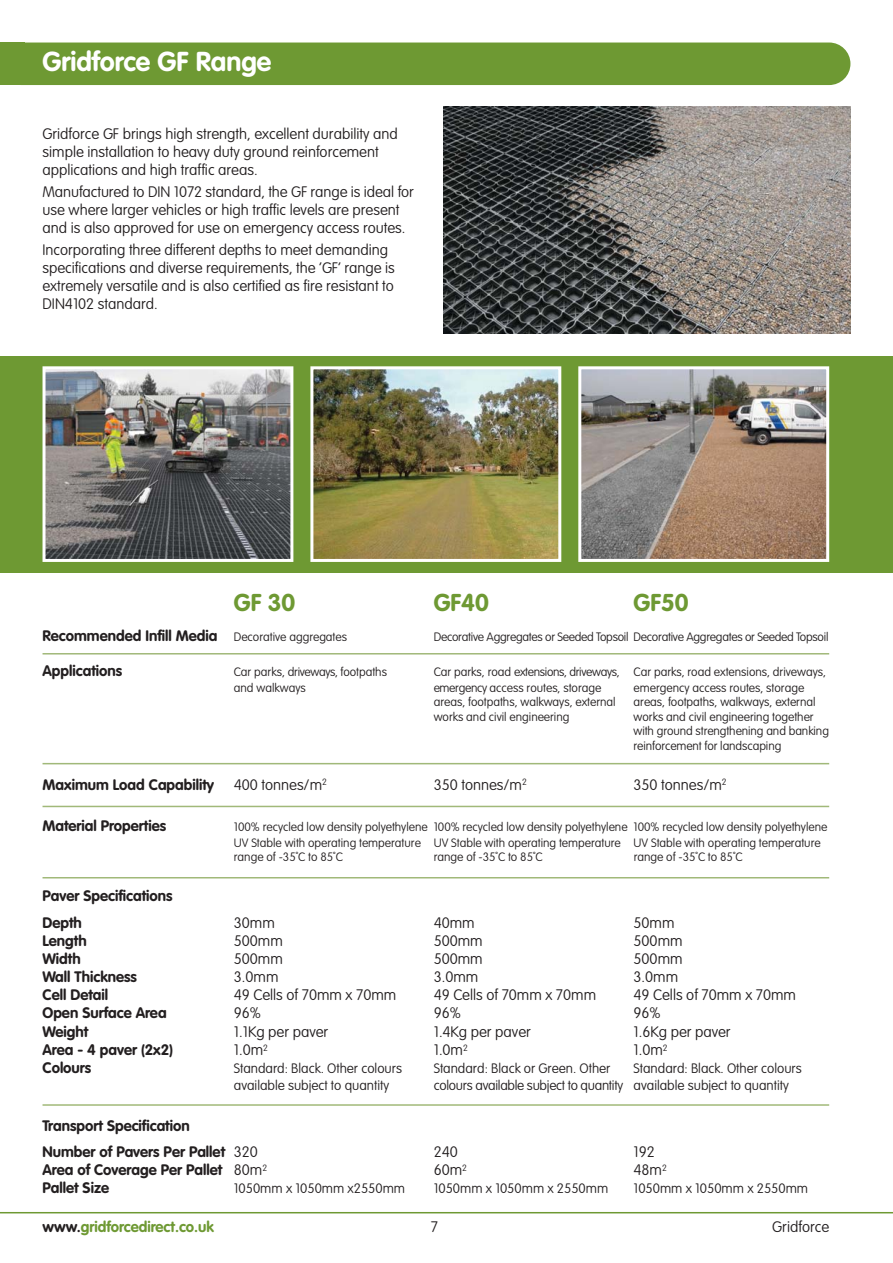
<style>
.page{position:relative;width:893px;height:1263px;background:#fff}
.page>*{position:absolute;margin:0;border:0;box-sizing:border-box;transform-origin:0 0}
.t1{font:700 27px "VAG Rounded";color:#fff}
.t2{font:700 24px "VAG Rounded";color:#6e9933}
.t3{font:100 15px/18px "VAG Rounded";color:#231f20}
.t4{font:700 15px/26.5px "VAG Rounded";color:#231f20}
.t5{font:700 15px "VAG Rounded";color:#6e9933}
.t6{font:100 13.5px "VAG Rounded";color:#231f20}
.t7{font:100 13.5px "VAG Rounded";letter-spacing:-.02em;color:#231f20}
.t8{font:100 12px/14.4px "VAG Rounded";color:#231f20}
.t9{font:100 12px "VAG Rounded";letter-spacing:-.02em;color:#231f20}
.s1{font-weight:100;font-size:12px}
.s2{font-weight:100}
.s3{color:#231f20}
</style>
<div class="page">
<div style="left:0;top:43px;width:25px;height:42px;background:#6e9933"></div>
<div style="left:0;top:43px;width:850px;height:42px;background:#6e9933;border-radius:21px"></div>
<hr style="left:0;top:1212px;width:893px;height:1px;background:#6e9933">
<div style="left:0;top:356px;width:893px;height:216px;background:#6e9933"></div>
<img style="left:443px;top:106px;width:407px;height:228px">
<img style="left:47px;top:370px;width:242px;height:188px">
<div style="left:43px;top:366px;width:250px;height:196px;border:3px solid #fff"></div>
<img style="left:314px;top:370px;width:243px;height:188px">
<div style="left:310px;top:366px;width:251px;height:196px;border:3px solid #fff"></div>
<img style="left:582px;top:370px;width:243px;height:188px">
<div style="left:578px;top:366px;width:251px;height:196px;border:3px solid #fff"></div>
<hr style="left:43px;top:653px;width:786px;height:1px;background:#a1b979">
<hr style="left:43px;top:763px;width:786px;height:1px;background:#a1b979">
<hr style="left:43px;top:806px;width:786px;height:1px;background:#a1b979">
<hr style="left:43px;top:877px;width:786px;height:1px;background:#a1b979">
<hr style="left:43px;top:1104px;width:786px;height:2px;background:#a1b979">
<h1 class="t1" style="left:43px;top:50px;width:230px">Gridforce GF Range</h1>
<p class="t3" style="left:43px;top:126px;width:357px">Gridforce GF brings high strength, excellent durability and simple installation to heavy duty ground reinforcement applications and high traffic areas.</p>
<p class="t3" style="left:43px;top:184px;width:373px">Manufactured to DIN 1072 standard, the GF range is ideal for use where larger vehicles or high traffic levels are present and is also approved for use on emergency access routes.</p>
<p class="t3" style="left:43px;top:242px;width:354px">Incorporating three different depths to meet demanding specifications and diverse requirements, the ‘GF’ range is extremely versatile and is also certified as fire resistant to DIN4102 standard.</p>
<h2 class="t2" style="left:234px;top:592px;width:63px">GF 30</h2>
<h2 class="t2" style="left:434px;top:592px;width:57px">GF40</h2>
<h2 class="t2" style="left:634px;top:592px;width:57px">GF50</h2>
<p class="t4" style="left:43px;top:624px;width:306px">Recommended Infill Media <span class="s1">Decorative aggregates</span></p>
<p class="t9" style="left:434px;top:632px;width:396px">Decorative Aggregates or Seeded Topsoil Decorative Aggregates or Seeded Topsoil</p>
<p class="t4" style="left:43px;top:659px;width:81px">Applications</p>
<p class="t8" style="left:234px;top:666px;width:155px">Car parks, driveways, footpaths</p>
<p class="t8" style="left:434px;top:666px;width:394px">Car parks, road extensions, driveways, Car parks, road extensions, driveways,</p>
<p class="t8" style="left:234px;top:681px;width:73px">and walkways</p>
<p class="t8" style="left:434px;top:681px;width:169px">emergency access routes, storage</p>
<p class="t8" style="left:634px;top:681px;width:172px">emergency access routes, storage</p>
<p class="t8" style="left:434px;top:696px;width:183px">areas, footpaths, walkways, external</p>
<p class="t8" style="left:634px;top:696px;width:183px">areas, footpaths, walkways, external</p>
<p class="t8" style="left:434px;top:710px;width:137px">works and civil engineering</p>
<p class="t8" style="left:634px;top:710px;width:197px">works and civil engineering together with ground strengthening and banking reinforcement for landscaping</p>
<p class="t4" style="left:43px;top:772px;width:173px">Maximum Load Capability</p>
<p class="t3" style="left:234px;top:776px;width:95px">400 tonnes/m<sup>2</sup></p>
<p class="t3" style="left:434px;top:776px;width:95px">350 tonnes/m<sup>2</sup></p>
<p class="t3" style="left:634px;top:776px;width:95px">350 tonnes/m<sup>2</sup></p>
<p class="t4" style="left:43px;top:814px;width:125px">Material Properties</p>
<p class="t8" style="left:234px;top:820px;width:595px;line-height:15.8px">100% recycled low density polyethylene 100% recycled low density polyethylene 100% recycled low density polyethylene<br>UV Stable with operating temperature UV Stable with operating temperature UV Stable with operating temperature</p>
<p class="t8" style="left:234px;top:850px;width:110px">range of -35˚C to 85˚C</p>
<p class="t8" style="left:434px;top:850px;width:110px">range of -35˚C to 85˚C</p>
<p class="t8" style="left:634px;top:850px;width:110px">range of -35˚C to 85˚C</p>
<p class="t4" style="left:43px;top:884px;width:132px">Paver Specifications<br>Depth</p>
<p class="t3" style="left:234px;top:914px;width:43px">30mm</p>
<p class="t3" style="left:434px;top:914px;width:43px">40mm</p>
<p class="t3" style="left:634px;top:914px;width:43px">50mm</p>
<p class="t4" style="left:43px;top:928px;width:46px">Length</p>
<p class="t3" style="left:234px;top:932px;width:51px">500mm</p>
<p class="t3" style="left:434px;top:932px;width:51px">500mm</p>
<p class="t3" style="left:634px;top:932px;width:51px">500mm</p>
<p class="t4" style="left:43px;top:946px;width:40px">Width</p>
<p class="t3" style="left:234px;top:950px;width:51px">500mm</p>
<p class="t3" style="left:434px;top:950px;width:51px">500mm</p>
<p class="t3" style="left:634px;top:950px;width:51px">500mm</p>
<p class="t4" style="left:43px;top:964px;width:96px">Wall Thickness</p>
<p class="t3" style="left:234px;top:968px;width:46px">3.0mm</p>
<p class="t3" style="left:434px;top:968px;width:46px">3.0mm</p>
<p class="t3" style="left:634px;top:968px;width:46px">3.0mm</p>
<p class="t4" style="left:43px;top:982px;width:67px">Cell Detail</p>
<p class="t3" style="left:234px;top:986px;width:164px">49 Cells of 70mm x 70mm</p>
<p class="t3" style="left:434px;top:986px;width:164px">49 Cells of 70mm x 70mm</p>
<p class="t3" style="left:634px;top:986px;width:164px">49 Cells of 70mm x 70mm</p>
<p class="t4" style="left:43px;top:1001px;width:126px">Open Surface Area</p>
<p class="t3" style="left:234px;top:1005px;width:29px">96%</p>
<p class="t3" style="left:434px;top:1005px;width:29px">96%</p>
<p class="t3" style="left:634px;top:1005px;width:29px">96%</p>
<p class="t4" style="left:43px;top:1020px;width:47px">Weight</p>
<p class="t3" style="left:234px;top:1024px;width:96px">1.1Kg per paver</p>
<p class="t3" style="left:434px;top:1024px;width:99px">1.4Kg per paver</p>
<p class="t3" style="left:634px;top:1024px;width:99px">1.6Kg per paver</p>
<p class="t4" style="left:43px;top:1038px;width:132px">Area - 4 paver (2x2)</p>
<p class="t3" style="left:234px;top:1042px;width:36px">1.0m<sup>2</sup></p>
<p class="t3" style="left:434px;top:1042px;width:36px">1.0m<sup>2</sup></p>
<p class="t3" style="left:634px;top:1042px;width:36px">1.0m<sup>2</sup></p>
<p class="t4" style="left:43px;top:1056px;width:50px">Colours</p>
<p class="t6" style="left:234px;top:1063px;width:170px">Standard: Black. Other colours</p>
<p class="t6" style="left:434px;top:1063px;width:178px">Standard: Black or Green. Other</p>
<p class="t6" style="left:634px;top:1063px;width:170px">Standard: Black. Other colours</p>
<p class="t6" style="left:234px;top:1080px;width:157px">available subject to quantity</p>
<p class="t7" style="left:434px;top:1080px;width:357px">colours available subject to quantity available subject to quantity</p>
<p class="t4" style="left:43px;top:1113px;width:217px">Transport Specification<br>Number of Pavers Per Pallet <span class="s2">320</span></p>
<p class="t3" style="left:434px;top:1144px;width:26px">240</p>
<p class="t3" style="left:634px;top:1144px;width:23px">192</p>
<p class="t4" style="left:43px;top:1158px;width:226px">Area of Coverage Per Pallet <span class="s2">80m</span><sup>2</sup></p>
<p class="t3" style="left:434px;top:1162px;width:35px">60m<sup>2</sup></p>
<p class="t3" style="left:634px;top:1162px;width:35px">48m<sup>2</sup></p>
<p class="t4" style="left:43px;top:1176px;width:68px">Pallet Size</p>
<p class="t6" style="left:234px;top:1183px;width:173px">1050mm x 1050mm x2550mm</p>
<p class="t6" style="left:434px;top:1183px;width:176px">1050mm x 1050mm x 2550mm</p>
<p class="t6" style="left:634px;top:1183px;width:176px">1050mm x 1050mm x 2550mm</p>
<p class="t5" style="left:43px;top:1220px;width:173px"><span class="s3">www.</span>gridforcedirect.co.uk</p>
<p class="t3" style="left:431px;top:1219px;width:9px">7</p>
<p class="t3" style="left:772px;top:1219px;width:58px">Gridforce</p>
</div>
